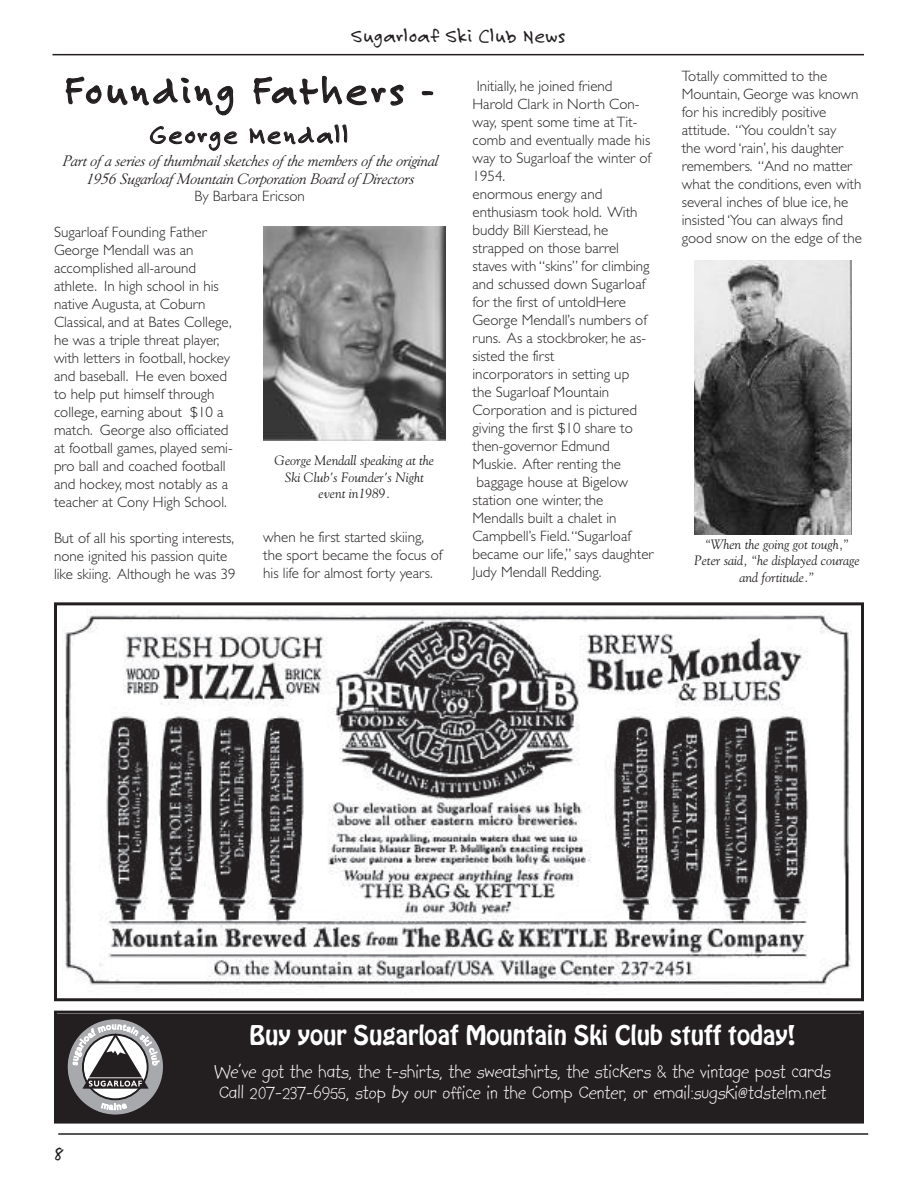
<style>
.page{position:relative;width:918px;height:1188px;background:#fff}
.page>*{position:absolute;margin:0;border:0;box-sizing:border-box;transform-origin:0 0}
.t1{font:42px "Felt Tip Roman";letter-spacing:.085em;color:#231f20}
.t2{font:27px "Felt Tip Roman";letter-spacing:.08em;color:#231f20}
.t3{font:24px "Hobo";color:#fff}
.t4{font:21px/21px "Kidprint";color:#fff}
.t5{font:21px "Felt Tip Roman";color:#231f20}
.t6{font:20.55px "Felt Tip Roman";letter-spacing:.025em;color:#231f20}
.t7{font:15px/18px "Gill Sans Light TT";color:#231f20}
.t8{font:italic 15px/18px "Goudy";color:#231f20;text-align:center}
.t9{font:italic 13.5px/16.5px "Goudy";color:#231f20;text-align:center}
</style>
<div class="page">
<img style="left:63px;top:610px;width:788px;height:377px">
<div style="left:54px;top:602px;width:810px;height:399px;border:3px solid #231f20"></div>
<hr style="left:52px;top:54px;width:812px;height:1px;background:#231f20">
<img style="left:694px;top:260px;width:157px;height:275px">
<img style="left:263px;top:226px;width:183px;height:215px">
<hr style="left:58px;top:1133px;width:810px;height:2px;background:#231f20">
<div style="left:57px;top:1014px;width:804px;height:107px;background:#231f20"></div>
<div style="left:54px;top:1011px;width:810px;height:113px;border:3px solid #231f20"></div>
<svg style="left:67px;top:1019px;width:96px;height:96px"></svg>
<h3 class="t6" style="left:351px;top:24px;width:215px">Sugarloaf Ski Club News</h3>
<h1 class="t1" style="left:65px;top:65px;width:370px">Founding Fathers -</h1>
<h2 class="t2" style="left:150px;top:118px;width:200px">George Mendall</h2>
<p class="t8" style="left:62px;top:152px;width:377px">Part of a series of thumbnail sketches of the members of the original<br>1956 Sugarloaf Mountain Corporation Board of Directors</p>
<p class="t7" style="left:195px;top:187px;width:112px">By Barbara Ericson</p>
<p class="t7" style="left:54px;top:223px;width:180px">Sugarloaf Founding Father<br>George Mendall was an accomplished all-around athlete. In high school in his native Augusta, at Coburn<br>Classical, and at Bates College, he was a triple threat player, with letters in football, hockey and baseball. He even boxed to help put himself through college, earning about $10 a match. George also officiated at football games, played semi&shy;pro ball and coached football and hockey, most notably as a teacher at Cony High School.</p>
<p class="t7" style="left:54px;top:529px;width:183px">But of all his sporting interests, none ignited his passion quite like skiing. Although he was 39</p>
<p class="t7" style="left:263px;top:528px;width:181px">when he first started skiing, the sport became the focus of his life for almost forty years.</p>
<p class="t7" style="left:472px;top:77px;width:183px">Initially, he joined friend<br>Harold Clark in North Con&shy;way, spent some time atTit&shy;comb and eventually made his way to Sugarloaf the winter of<br>1954.<br>enormous energy and enthusiasm took hold. With buddy Bill Kierstead, he strapped on those barrel staves with “skins” for climbing and schussed down Sugarloaf for the first of untoldHere<br>George Mendall’s numbers of runs. As a stockbroker, he as&shy;sisted the first<br>incorporators in setting up<br>the Sugarloaf Mountain<br>Corporation and is pictured giving the first $10 share to then-governor Edmund<br>Muskie. After renting the baggage house at Bigelow station one winter, the<br>Mendalls built a chalet in<br>Campbell’s Field.“Sugarloaf became our life,” says daughter<br>Judy Mendall Redding.</p>
<p class="t9" style="left:275px;top:452px;width:161px">George Mendall speaking at the<br>Ski Club's Founder's Night event in1989.</p>
<p class="t7" style="left:682px;top:67px;width:182px">Totally committed to the<br>Mountain, George was known for his incredibly positive attitude. “You couldn’t say<br>the word ‘rain’, his daughter remembers. “And no matter what the conditions, even with several inches of blue ice, he insisted ‘You can always find good snow on the edge of the</p>
<p class="t9" style="left:694px;top:536px;width:167px">“When the going got tough,”<br>Peter said, “he displayed courage and fortitude.”</p>
<h3 class="t5" style="left:54px;top:1141px;width:11px">8</h3>
<h3 class="t3" style="left:249px;top:1022px;width:548px">Buy your Sugarloaf Mountain Ski Club stuff today!</h3>
<h3 class="t4" style="left:214px;top:1060px;width:618px">We’ve got the hats, the t-shirts, the sweatshirts, the stickers &amp; the vintage post cards<br>Call 207-237-6955, stop by our office in the Comp Center, or email:sugski@tdstelm.net</h3>
</div>
